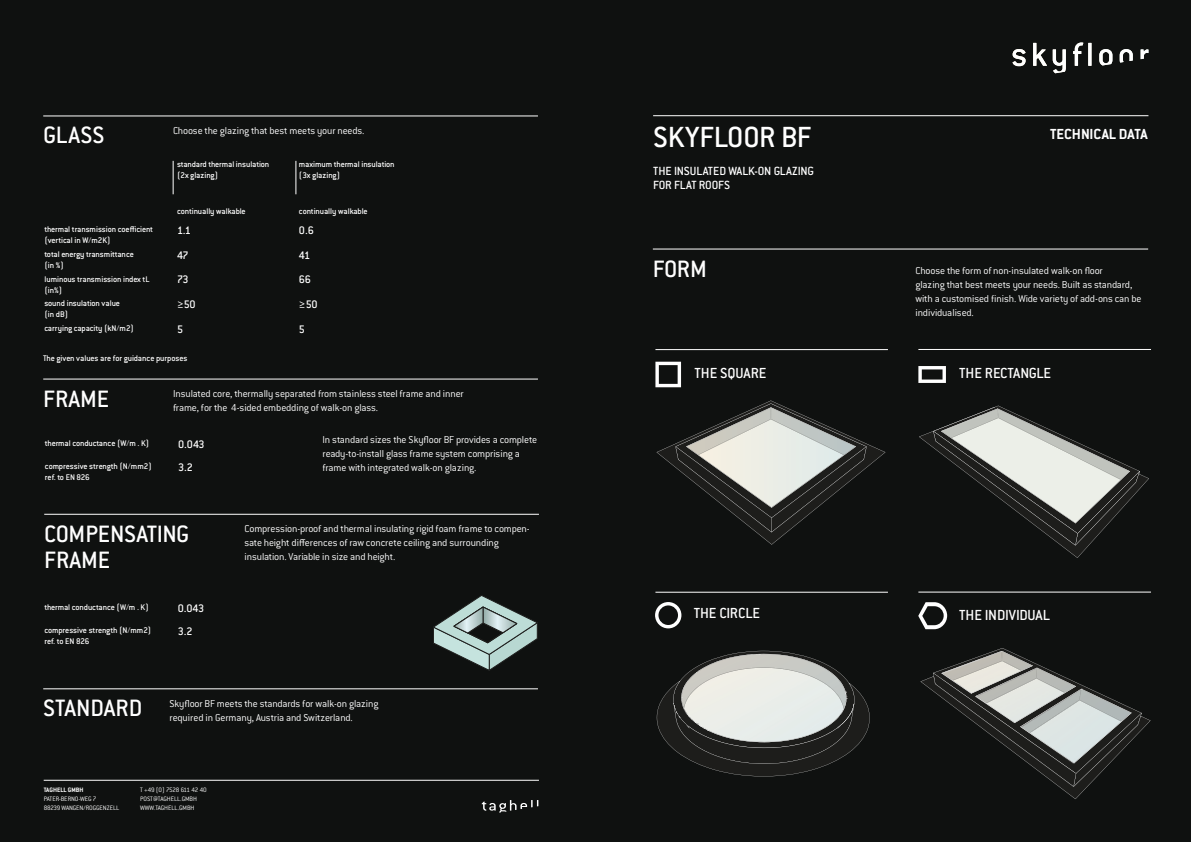
<style>
.page{position:relative;width:1191px;height:842px;background:#0f1110}
.page>*{position:absolute;margin:0;border:0;box-sizing:border-box;transform-origin:0 0}
.t1{font:500 32px "Conduit ITC Std";letter-spacing:-.005em;color:#fff}
.t2{font:500 26px/26px "Conduit ITC Std";color:#fff}
.t3{font:500 16px "Conduit ITC Std";color:#fff}
.t4{font:700 16px "Conduit ITC Std";color:#fff}
.t5{font:500 13px/14px "Conduit ITC Std";letter-spacing:-.01em;color:#fff}
.t6{font:500 12px "Conduit ITC Std";letter-spacing:-.035em;color:#fff}
.t7{font:300 11px/14px "Conduit ITC Std";letter-spacing:-.015em;color:#fff}
.t8{font:500 9px/11px "Conduit ITC Std";letter-spacing:-.01em;color:#fff}
.t9{font:300 7px/9px "Conduit ITC Std";letter-spacing:-.015em;color:#fff}
.t10{font:700 7px "Conduit ITC Std";letter-spacing:-.01em;color:#fff}
</style>
<div class="page">
<hr style="left:653px;top:249px;width:495px;height:1px;background:#fff">
<svg style="left:482px;top:800px;width:56px;height:13px"></svg>
<hr style="left:43px;top:379px;width:495px;height:1px;background:#fff">
<hr style="left:44px;top:780px;width:495px;height:1px;background:#fff">
<hr style="left:173px;top:161px;width:1px;height:33px;background:#fff">
<hr style="left:296px;top:161px;width:1px;height:33px;background:#fff">
<hr style="left:43px;top:116px;width:495px;height:1px;background:#fff">
<hr style="left:44px;top:514px;width:495px;height:1px;background:#fff">
<svg style="left:1012px;top:43px;width:136px;height:30px"></svg>
<hr style="left:653px;top:116px;width:495px;height:1px;background:#fff">
<hr style="left:43px;top:689px;width:495px;height:1px;background:#fff">
<svg style="left:656px;top:401px;width:229px;height:144px"></svg>
<svg style="left:656px;top:651px;width:214px;height:125px"></svg>
<img style="left:681px;top:701px;width:8px;height:29px">
<img style="left:837px;top:710px;width:6px;height:21px">
<svg style="left:919px;top:406px;width:230px;height:152px"></svg>
<svg style="left:920px;top:648px;width:230px;height:151px"></svg>
<svg style="left:655px;top:362px;width:26px;height:25px"></svg>
<svg style="left:655px;top:602px;width:26px;height:26px"></svg>
<svg style="left:918px;top:366px;width:28px;height:17px"></svg>
<svg style="left:918px;top:602px;width:29px;height:27px"></svg>
<hr style="left:655px;top:349px;width:233px;height:1px;background:#fff">
<hr style="left:655px;top:592px;width:233px;height:1px;background:#fff">
<hr style="left:918px;top:349px;width:233px;height:1px;background:#fff">
<hr style="left:918px;top:592px;width:233px;height:1px;background:#fff">
<svg style="left:433px;top:595px;width:105px;height:76px"></svg>
<h2 class="t2" style="left:43px;top:121px;width:63px">GLASS</h2>
<p class="t7" style="left:173px;top:123px;width:193px">Choose the glazing that best meets your needs.</p>
<p class="t8" style="left:177px;top:158px;width:94px">standard thermal insulation (2x glazing)</p>
<p class="t8" style="left:299px;top:158px;width:97px">maximum thermal insulation (3x glazing)</p>
<p class="t8" style="left:177px;top:205px;width:70px">continually walkable</p>
<p class="t8" style="left:299px;top:205px;width:70px">continually walkable</p>
<p class="t8" style="left:44px;top:224px;width:110px">thermal transmission coefficient (vertical in W/m2K)</p>
<p class="t6" style="left:177px;top:223px;width:16px">1.1</p>
<p class="t6" style="left:299px;top:223px;width:16px">0.6</p>
<p class="t8" style="left:44px;top:248px;width:91px">total energy transmittance (in %)</p>
<p class="t6" style="left:177px;top:248px;width:13px">47</p>
<p class="t6" style="left:299px;top:248px;width:13px">41</p>
<p class="t8" style="left:44px;top:273px;width:107px">luminous transmission index tL (in%)</p>
<p class="t6" style="left:177px;top:272px;width:13px">73</p>
<p class="t6" style="left:299px;top:272px;width:13px">66</p>
<p class="t8" style="left:44px;top:298px;width:77px">sound insulation value (in dB)</p>
<p class="t6" style="left:177px;top:297px;width:20px">≥50</p>
<p class="t6" style="left:299px;top:297px;width:20px">≥50</p>
<p class="t8" style="left:44px;top:322px;width:91px">carrying capacity (kN/m2)</p>
<p class="t6" style="left:177px;top:322px;width:8px">5</p>
<p class="t6" style="left:299px;top:322px;width:8px">5</p>
<p class="t8" style="left:43px;top:352px;width:146px">The given values are for guidance purposes</p>
<p class="t7" style="left:173px;top:386px;width:292px">Insulated core, thermally separated from stainless steel frame and inner frame, for the 4-sided embedding of walk-on glass.</p>
<p class="t7" style="left:322px;top:432px;width:216px">In standard sizes the Skyfloor BF provides a complete ready-to-install glass frame system comprising a frame with integrated walk-on glazing.</p>
<h2 class="t2" style="left:43px;top:385px;width:68px">FRAME</h2>
<p class="t8" style="left:45px;top:437px;width:106px">thermal conductance (W/m . K)</p>
<p class="t6" style="left:178px;top:437px;width:28px">0.043</p>
<p class="t8" style="left:45px;top:461px;width:108px">compressive strength (N/mm2) ref. to EN 826</p>
<p class="t6" style="left:178px;top:460px;width:16px">3.2</p>
<h2 class="t2" style="left:44px;top:520px;width:147px">COMPENSATING<br>FRAME</h2>
<p class="t7" style="left:244px;top:521px;width:287px">Compression-proof and thermal insulating rigid foam frame to compen&shy;sate height differences of raw concrete ceiling and surrounding insulation. Variable in size and height.</p>
<p class="t8" style="left:44px;top:601px;width:106px">thermal conductance (W/m . K)</p>
<p class="t6" style="left:178px;top:601px;width:28px">0.043</p>
<p class="t8" style="left:44px;top:625px;width:108px">compressive strength (N/mm2) ref. to EN 826</p>
<p class="t6" style="left:178px;top:624px;width:16px">3.2</p>
<h2 class="t2" style="left:43px;top:694px;width:101px">STANDARD</h2>
<p class="t7" style="left:169px;top:696px;width:210px">Skyfloor BF meets the standards for walk-on glazing required in Germany, Austria and Switzerland.</p>
<p class="t10" style="left:44px;top:786px;width:41px">TAGHELL GMBH</p>
<p class="t9" style="left:44px;top:794px;width:77px">PATER-BERNO-WEG 7<br>88239 WANGEN/ROGGENZELL</p>
<p class="t9" style="left:140px;top:785px;width:68px">T +49 (0) 7528 611 42 40<br>POST@TAGHELL.GMBH<br>WWW.TAGHELL.GMBH</p>
<h1 class="t1" style="left:653px;top:118px;width:160px">SKYFLOOR BF</h1>
<p class="t5" style="left:653px;top:163px;width:162px">THE INSULATED WALK-ON GLAZING<br>FOR FLAT ROOFS</p>
<h3 class="t4" style="left:1050px;top:124px;width:99px">TECHNICAL DATA</h3>
<h2 class="t2" style="left:653px;top:255px;width:56px">FORM</h2>
<p class="t7" style="left:915px;top:263px;width:228px">Choose the form of non-insulated walk-on floor<br>glazing that best meets your needs. Built as standard, with a customised finish. Wide variety of add-ons can be individualised.</p>
<h3 class="t3" style="left:694px;top:363px;width:74px">THE SQUARE</h3>
<h3 class="t3" style="left:959px;top:363px;width:94px">THE RECTANGLE</h3>
<h3 class="t3" style="left:693px;top:603px;width:68px">THE CIRCLE</h3>
<h3 class="t3" style="left:959px;top:606px;width:92px">THE INDIVIDUAL</h3>
</div>
